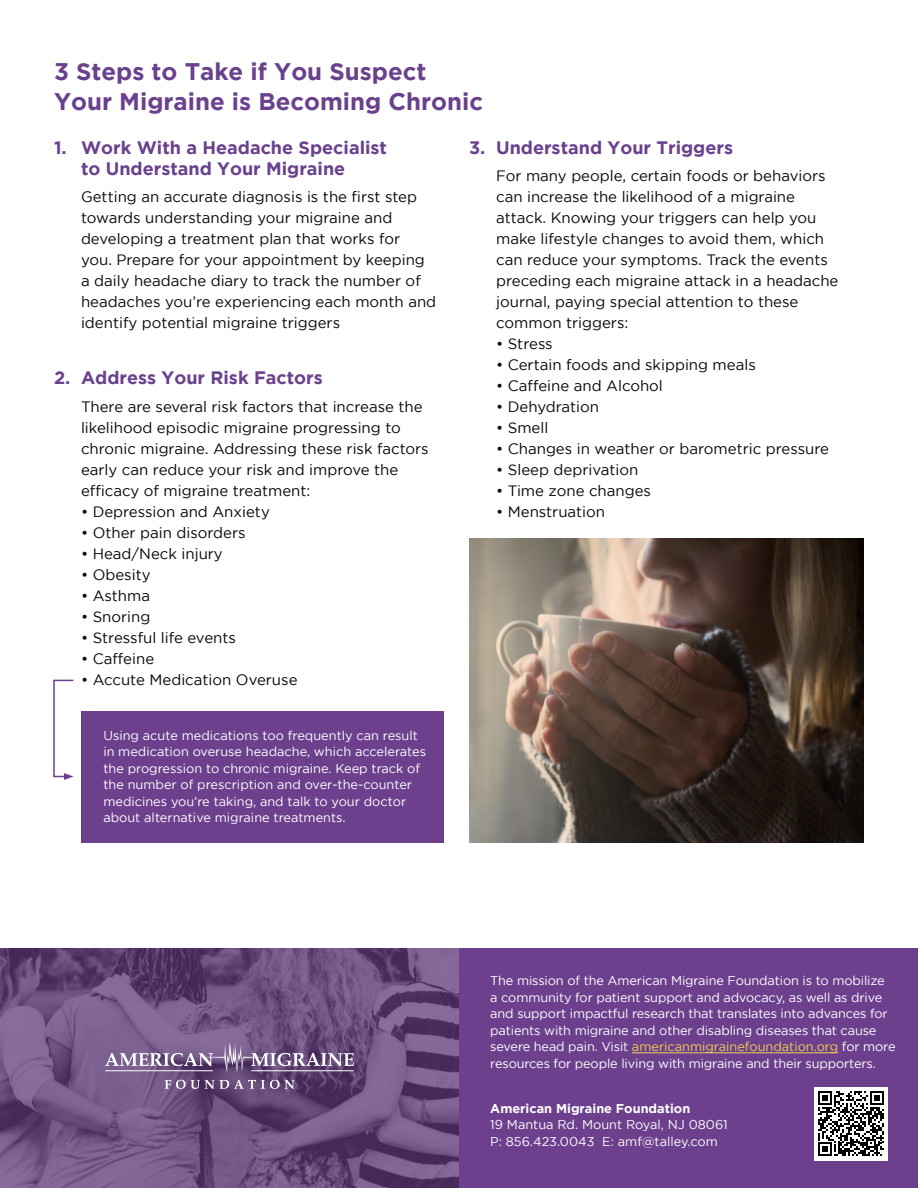
<style>
.page{position:relative;width:918px;height:1188px;background:#fff}
.page>*{position:absolute;margin:0;border:0;box-sizing:border-box;transform-origin:0 0}
.t1{font:700 24px/30px "Gotham";color:#6a418d}
.t2{font:700 18px/21px "Gotham";color:#6a418d}
.t3{font:15px/21px "Gotham";color:#07070d}
.t4{font:12.75px/16.5px "Gotham";letter-spacing:-.01em;color:#fff}
.t5{font:700 12.75px "Gotham";color:#fff}
.s1{color:#efce52}
</style>
<div class="page">
<div style="left:0;top:948px;width:918px;height:240px;background:#6d408d"></div>
<img style="left:0;top:948px;width:459px;height:240px">
<svg style="left:105px;top:1043px;width:249px;height:30px;background:#867097"></svg>
<svg style="left:165px;top:1080px;width:130px;height:9px"></svg>
<hr style="left:632px;top:1053px;width:206px;height:1px;background:#efce52">
<div style="left:814px;top:1087px;width:74px;height:73px;background:#fff"></div>
<svg style="left:819px;top:1091px;width:65px;height:65px"></svg>
<div style="left:81px;top:711px;width:363px;height:131px;background:#6d408d"></div>
<svg style="left:53px;top:679px;width:21px;height:101px"></svg>
<img style="left:469px;top:539px;width:395px;height:303px">
<h1 class="t1" style="left:54px;top:56px;width:431px">3 Steps to Take if You Suspect<br>Your Migraine is Becoming Chronic</h1>
<p class="t2" style="left:81px;top:136px;width:308px;text-indent:-27px">1. Work With a Headache Specialist to Understand Your Migraine</p>
<p class="t3" style="left:81px;top:186px;width:357px">Getting an accurate diagnosis is the first step towards understanding your migraine and developing a treatment plan that works for<br>you. Prepare for your appointment by keeping a daily headache diary to track the number of headaches you’re experiencing each month and identify potential migraine triggers</p>
<p class="t2" style="left:54px;top:366px;width:270px">2. Address Your Risk Factors</p>
<p class="t3" style="left:81px;top:396px;width:349px">There are several risk factors that increase the likelihood episodic migraine progressing to chronic migraine. Addressing these risk factors early can reduce your risk and improve the efficacy of migraine treatment:</p>
<p class="t3" style="left:81px;top:501px;width:190px">• Depression and Anxiety</p>
<p class="t3" style="left:81px;top:522px;width:166px">• Other pain disorders</p>
<p class="t3" style="left:81px;top:543px;width:143px">• Head/Neck injury</p>
<p class="t3" style="left:81px;top:564px;width:71px">• Obesity</p>
<p class="t3" style="left:81px;top:585px;width:71px">• Asthma</p>
<p class="t3" style="left:81px;top:606px;width:71px">• Snoring</p>
<p class="t3" style="left:81px;top:627px;width:156px">• Stressful life events</p>
<p class="t3" style="left:81px;top:648px;width:75px">• Caffeine</p>
<p class="t3" style="left:81px;top:669px;width:218px">• Accute Medication Overuse</p>
<p class="t2" style="left:469px;top:136px;width:265px">3. Understand Your Triggers</p>
<p class="t3" style="left:496px;top:165px;width:344px">For many people, certain foods or behaviors can increase the likelihood of a migraine attack. Knowing your triggers can help you make lifestyle changes to avoid them, which can reduce your symptoms. Track the events preceding each migraine attack in a headache journal, paying special attention to these common triggers:</p>
<p class="t3" style="left:496px;top:333px;width:58px">• Stress</p>
<p class="t3" style="left:496px;top:354px;width:261px">• Certain foods and skipping meals</p>
<p class="t3" style="left:496px;top:375px;width:168px">• Caffeine and Alcohol</p>
<p class="t3" style="left:496px;top:396px;width:104px">• Dehydration</p>
<p class="t3" style="left:496px;top:417px;width:54px">• Smell</p>
<p class="t3" style="left:496px;top:438px;width:335px">• Changes in weather or barometric pressure</p>
<p class="t3" style="left:496px;top:459px;width:144px">• Sleep deprivation</p>
<p class="t3" style="left:496px;top:480px;width:156px">• Time zone changes</p>
<p class="t3" style="left:496px;top:501px;width:111px">• Menstruation</p>
<p class="t4" style="left:103px;top:727px;width:324px">Using acute medications too frequently can result in medication overuse headache, which accelerates the progression to chronic migraine. Keep track of the number of prescription and over-the-counter medicines you’re taking, and talk to your doctor about alternative migraine treatments.</p>
<p class="t4" style="left:490px;top:972px;width:407px">The mission of the American Migraine Foundation is to mobilize<br>a community for patient support and advocacy, as well as drive and support impactful research that translates into advances for patients with migraine and other disabling diseases that cause severe head pain. Visit <span class="s1">americanmigrainefoundation.org</span> for more resources for people living with migraine and their supporters.</p>
<p class="t5" style="left:490px;top:1101px;width:202px">American Migraine Foundation</p>
<p class="t4" style="left:490px;top:1116px;width:239px">19 Mantua Rd. Mount Royal, NJ 08061<br>P: 856.423.0043 E: amf@talley.com</p>
</div>
